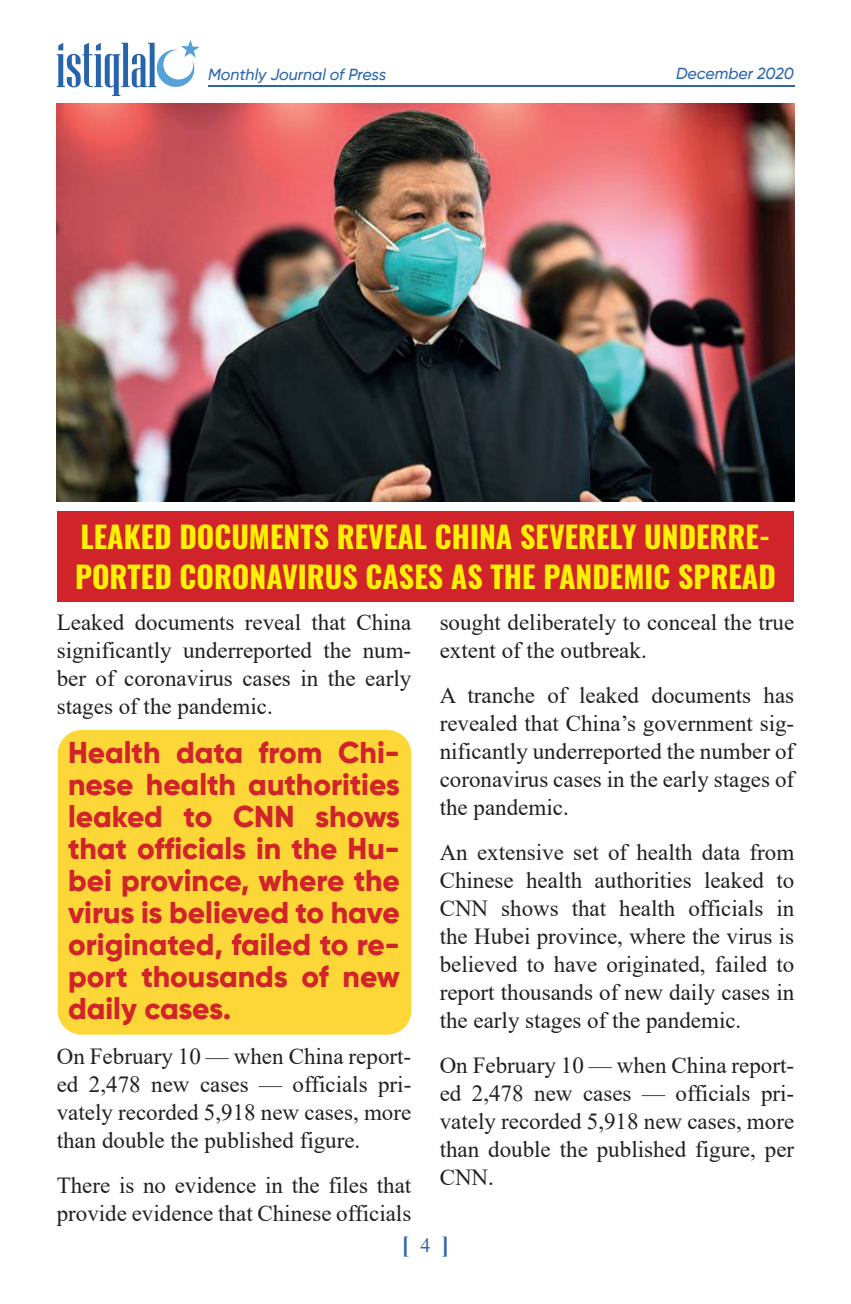
<style>
.page{position:relative;width:851px;height:1304px;background:#fff}
.page>*{position:absolute;margin:0;border:0;box-sizing:border-box;transform-origin:0 0}
.t1{font:800 30px/32px "Gilroy";color:#d1232a;text-align:justify}
.t2{font:700 30px/40px "Oswald";color:#fff101}
.t3{font:23px/28px "Times New Roman";color:#231f20;text-align:justify}
.t4{font:700 23px "Times New Roman";color:#2f65af}
.t5{font:italic 500 16px "Gilroy";color:#2b66ac}
.s1{font-weight:400;font-size:20px;color:#2b66af}
</style>
<div class="page">
<hr style="left:208px;top:85px;width:586px;height:1px;background:#2b66ac">
<svg style="left:57px;top:40px;width:143px;height:56px"></svg>
<div style="left:58px;top:730px;width:353px;height:305px;background:#fcd737;border-radius:24px"></div>
<div style="left:58px;top:511px;width:736px;height:91px;background:#d1232a"></div>
<img style="left:57px;top:104px;width:737px;height:398px">
<p class="t5" style="left:208px;top:64px;width:180px">Monthly Journal of Press</p>
<p class="t5" style="left:676px;top:64px;width:119px">December 2020</p>
<h1 class="t2" style="left:75px;top:517px;width:702px">LEAKED DOCUMENTS REVEAL CHINA SEVERELY UNDERRE-<br>PORTED CORONAVIRUS CASES AS THE PANDEMIC SPREAD</h1>
<p class="t3" style="left:57px;top:608px;width:356px">Leaked documents reveal that China significantly underreported the num&shy;ber of coronavirus cases in the early stages of the pandemic.</p>
<h1 class="t1" style="left:68px;top:737px;width:333px">Health data from Chi&shy;nese health authorities leaked to CNN shows that officials in the Hu&shy;bei province, where the virus is believed to have originated, failed to re&shy;port thousands of new daily cases.</h1>
<p class="t3" style="left:57px;top:1042px;width:356px">On February 10 — when China report&shy;ed 2,478 new cases — officials pri&shy;vately recorded 5,918 new cases, more than double the published figure.</p>
<p class="t3" style="left:57px;top:1171px;width:356px">There is no evidence in the files that provide evidence that Chinese officials</p>
<p class="t3" style="left:439px;top:608px;width:356px">sought deliberately to conceal the true extent of the outbreak.</p>
<p class="t3" style="left:439px;top:681px;width:356px">A tranche of leaked documents has revealed that China’s government sig&shy;nificantly underreported the number of coronavirus cases in the early stages of the pandemic.</p>
<p class="t3" style="left:439px;top:838px;width:356px">An extensive set of health data from Chinese health authorities leaked to CNN shows that health officials in the Hubei province, where the virus is believed to have originated, failed to report thousands of new daily cases in the early stages of the pandemic.</p>
<p class="t3" style="left:439px;top:1051px;width:356px">On February 10 — when China report&shy;ed 2,478 new cases — officials pri&shy;vately recorded 5,918 new cases, more than double the published figure, per CNN.</p>
<p class="t4" style="left:402px;top:1227px;width:49px">[ <span class="s1">4</span> ]</p>
</div>
